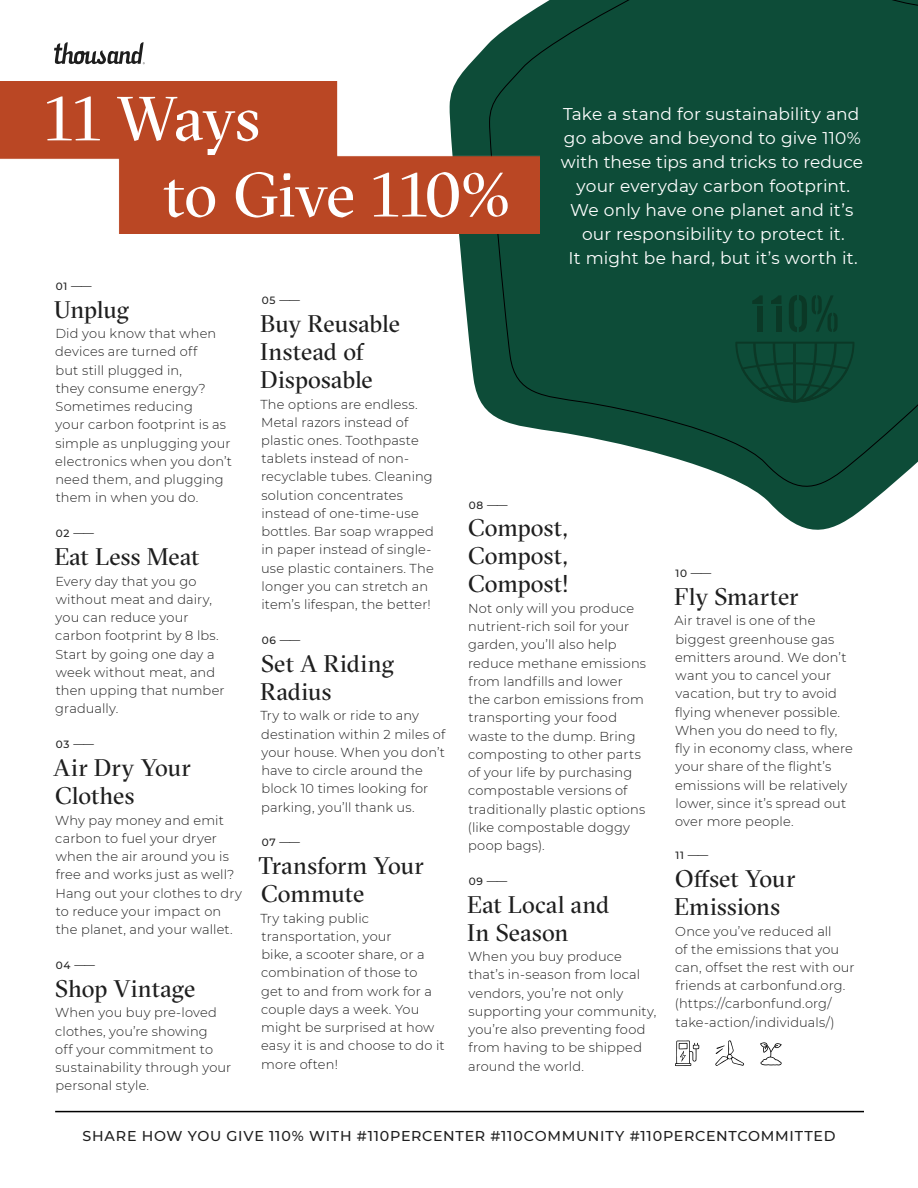
<style>
.page{position:relative;width:918px;height:1188px;background:#fff}
.page>*{position:absolute;margin:0;border:0;box-sizing:border-box;transform-origin:0 0}
.t1{font:62.25px "GT Sectra Fine";letter-spacing:-.015em;color:#fff}
.t2{font:24px/27.9px "GT Sectra Fine";letter-spacing:.005em;color:#1e1e1e}
.t3{font:16.95px/24px "Montserrat";letter-spacing:.005em;color:#fff;text-align:center}
.t4{font:500 14.25px "Montserrat";letter-spacing:.055em;color:#1e1e1e}
.t5{font:300 12.9px/18.3px "Montserrat";letter-spacing:.01em;color:#1e1e1e}
.t6{font:500 10.5px "Montserrat";letter-spacing:.075em;color:#1e1e1e}
</style>
<div class="page">
<svg style="left:456px;top:43px;width:423px;height:487px"></svg>
<svg style="left:489px;top:0;width:429px;height:496px;background:#1f5947"></svg>
<img style="left:0;top:82px;width:539px;height:152px">
<svg style="left:735px;top:342px;width:119px;height:60px;background:#0c4733"></svg>
<svg style="left:752px;top:295px;width:11px;height:9px"></svg>
<div style="left:757px;top:306px;width:6px;height:26px;background:#0b3826"></div>
<svg style="left:789px;top:295px;width:49px;height:37px;background:#0c4330"></svg>
<svg style="left:771px;top:295px;width:10px;height:9px"></svg>
<div style="left:776px;top:306px;width:5px;height:26px;background:#0b3826"></div>
<hr style="left:55px;top:1111px;width:809px;height:1px;background:#000">
<svg style="left:675px;top:1041px;width:24px;height:25px"></svg>
<svg style="left:760px;top:1042px;width:22px;height:23px"></svg>
<svg style="left:715px;top:1040px;width:29px;height:26px"></svg>
<svg style="left:54px;top:42px;width:91px;height:22px"></svg>
<p class="t1" style="left:45px;top:83px;width:217px">11 Ways</p>
<p class="t1" style="left:163px;top:159px;width:349px">to Give 110%</p>
<p class="t3" style="left:561px;top:102px;width:304px">Take a stand for sustainability and go above and beyond to give 110% with these tips and tricks to reduce your everyday carbon footprint.</p>
<p class="t3" style="left:569px;top:197px;width:291px">We only have one planet and it’s our responsibility to protect it.<br>It might be hard, but it’s worth it.</p>
<p class="t6" style="left:56px;top:279px;width:37px">01 ——</p>
<p class="t2" style="left:54px;top:295px;width:76px">Unplug</p>
<p class="t5" style="left:55px;top:324px;width:178px">Did you know that when devices are turned off<br>but still plugged in,<br>they consume energy?<br>Sometimes reducing<br>your carbon footprint is as simple as unplugging your electronics when you don’t need them, and plugging them in when you do.</p>
<p class="t6" style="left:56px;top:526px;width:40px">02 ——</p>
<p class="t2" style="left:54px;top:543px;width:147px">Eat Less Meat</p>
<p class="t5" style="left:55px;top:572px;width:171px">Every day that you go without meat and dairy, you can reduce your carbon footprint by 8 lbs.<br>Start by going one day a week without meat, and then upping that number gradually.</p>
<p class="t6" style="left:56px;top:737px;width:39px">03 ——</p>
<p class="t2" style="left:53px;top:754px;width:139px">Air Dry Your<br>Clothes</p>
<p class="t5" style="left:55px;top:810px;width:188px">Why pay money and emit carbon to fuel your dryer when the air around you is free and works just as well?<br>Hang out your clothes to dry to reduce your impact on the planet, and your wallet.</p>
<p class="t6" style="left:56px;top:958px;width:41px">04 ——</p>
<p class="t2" style="left:55px;top:975px;width:142px">Shop Vintage</p>
<p class="t5" style="left:55px;top:1003px;width:178px">When you buy pre-loved clothes, you’re showing<br>off your commitment to sustainability through your personal style.</p>
<p class="t6" style="left:262px;top:293px;width:40px">05 ——</p>
<p class="t2" style="left:260px;top:310px;width:141px">Buy Reusable<br>Instead of<br>Disposable</p>
<p class="t5" style="left:260px;top:394px;width:175px">The options are endless.<br>Metal razors instead of plastic ones. Toothpaste tablets instead of non&shy;recyclable tubes. Cleaning solution concentrates instead of one-time-use bottles. Bar soap wrapped in paper instead of single&shy;use plastic containers. The longer you can stretch an item’s lifespan, the better!</p>
<p class="t6" style="left:262px;top:633px;width:40px">06 ——</p>
<p class="t2" style="left:260px;top:650px;width:135px">Set A Riding<br>Radius</p>
<p class="t5" style="left:260px;top:706px;width:186px">Try to walk or ride to any destination within 2 miles of your house. When you don’t have to circle around the block 10 times looking for parking, you’ll thank us.</p>
<p class="t6" style="left:262px;top:835px;width:40px">07 ——</p>
<p class="t2" style="left:259px;top:852px;width:167px">Transform Your<br>Commute</p>
<p class="t5" style="left:260px;top:909px;width:186px">Try taking public transportation, your<br>bike, a scooter share, or a combination of those to<br>get to and from work for a couple days a week. You might be surprised at how easy it is and choose to do it more often!</p>
<p class="t6" style="left:469px;top:497px;width:40px">08 ——</p>
<p class="t2" style="left:468px;top:514px;width:102px;text-align:justify">Compost, Compost, Compost!</p>
<p class="t5" style="left:468px;top:599px;width:180px">Not only will you produce nutrient-rich soil for your garden, you’ll also help reduce methane emissions from landfills and lower the carbon emissions from transporting your food waste to the dump. Bring composting to other parts of your life by purchasing compostable versions of traditionally plastic options (like compostable doggy poop bags).</p>
<p class="t6" style="left:469px;top:874px;width:40px">09 ——</p>
<p class="t2" style="left:467px;top:891px;width:144px">Eat Local and<br>In Season</p>
<p class="t5" style="left:468px;top:947px;width:190px">When you buy produce that’s in-season from local vendors, you’re not only supporting your community, you’re also preventing food from having to be shipped around the world.</p>
<p class="t6" style="left:675px;top:566px;width:37px">10 ——</p>
<p class="t2" style="left:674px;top:583px;width:126px">Fly Smarter</p>
<p class="t5" style="left:675px;top:611px;width:180px">Air travel is one of the biggest greenhouse gas emitters around. We don’t want you to cancel your vacation, but try to avoid flying whenever possible.<br>When you do need to fly, fly in economy class, where your share of the flight’s emissions will be relatively lower, since it’s spread out over more people.</p>
<p class="t6" style="left:675px;top:848px;width:34px">11 ——</p>
<p class="t2" style="left:674px;top:865px;width:122px">Offset Your<br>Emissions</p>
<p class="t5" style="left:675px;top:921px;width:181px">Once you’ve reduced all<br>of the emissions that you can, offset the rest with our friends at carbonfund.org. (https://carbonfund.org/ take-action/individuals/)</p>
<p class="t4" style="left:83px;top:1126px;width:754px">SHARE HOW YOU GIVE 110% WITH #110PERCENTER #110COMMUNITY #110PERCENTCOMMITTED</p>
</div>
